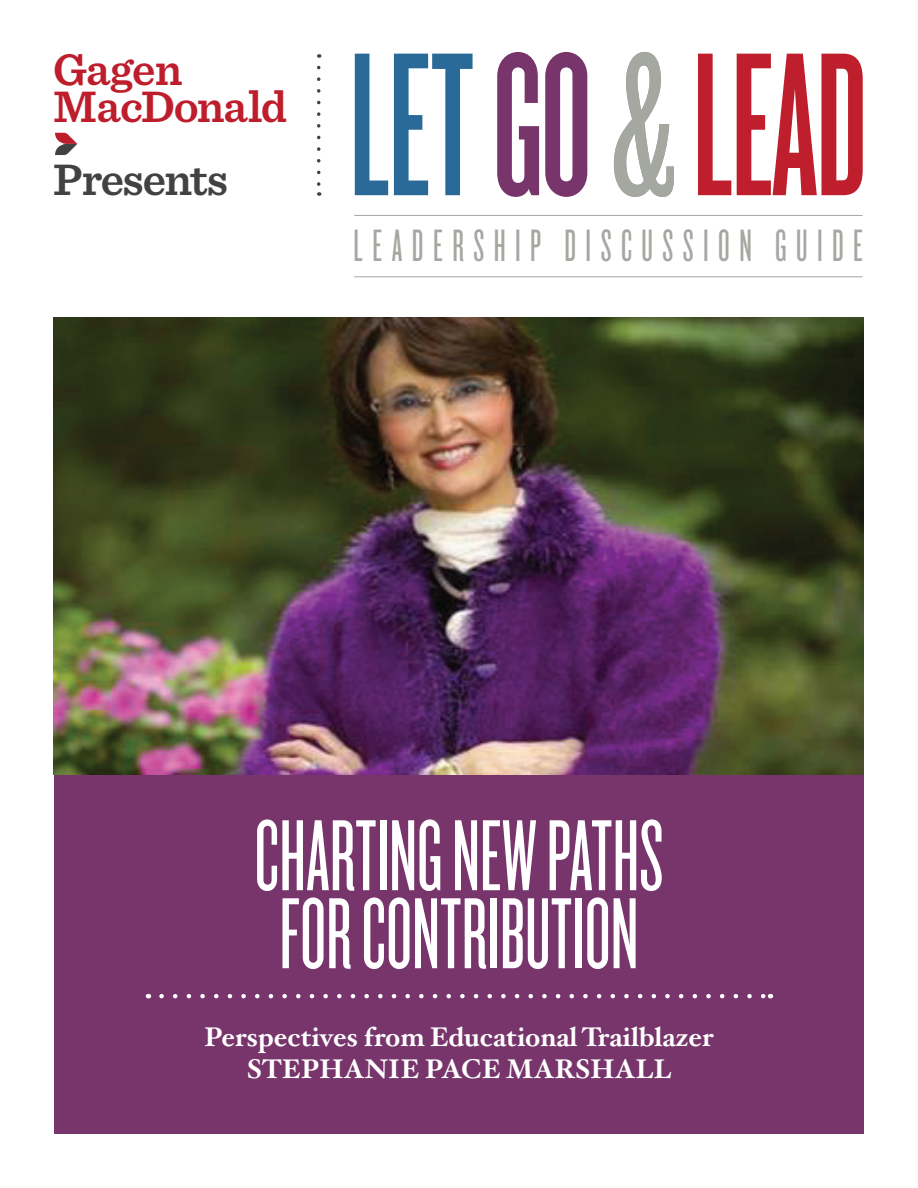
<style>
.page{position:relative;width:918px;height:1188px;background:#fff}
.page>*{position:absolute;margin:0;border:0;box-sizing:border-box;transform-origin:0 0}
.t1{font:105px/78px "Knockout 26 Junior Flywght";color:#fff}
.t2{font:47.25px "Knockout 26 Junior Flywght";letter-spacing:.2em;color:#a5a8a1}
.t3{font:600 46.05px/36.8px "Sentinel";letter-spacing:-.02em;color:#be1d2c}
.t4{font:600 46.05px "Sentinel";letter-spacing:-.03em;color:#424242}
.t5{font:700 27px/32.4px "Hoefler Txt";color:#fff;text-align:center}
</style>
<div class="page">
<div style="left:54px;top:775px;width:810px;height:359px;background:#77356b"></div>
<img style="left:54px;top:317px;width:810px;height:458px">
<svg style="left:161px;top:994px;width:602px;height:4px"></svg>
<svg style="left:355px;top:54px;width:33px;height:141px"></svg>
<svg style="left:394px;top:54px;width:79px;height:141px"></svg>
<svg style="left:497px;top:52px;width:42px;height:145px"></svg>
<svg style="left:545px;top:52px;width:42px;height:145px"></svg>
<svg style="left:698px;top:54px;width:33px;height:141px"></svg>
<svg style="left:737px;top:54px;width:126px;height:141px"></svg>
<svg style="left:614px;top:52px;width:60px;height:145px"></svg>
<svg style="left:55px;top:133px;width:22px;height:22px"></svg>
<svg style="left:317px;top:67px;width:4px;height:129px"></svg>
<hr style="left:355px;top:215px;width:507px;height:1px;background:#a5a8a1">
<hr style="left:355px;top:277px;width:507px;height:1px;background:#a5a8a1">
<h3 class="t3" style="left:53px;top:49px;width:235px">Gagen<br>MacDonald</h3>
<h3 class="t4" style="left:53px;top:144px;width:176px">Presents</h3>
<h2 class="t2" style="left:354px;top:219px;width:511px">LEADERSHIP DISCUSSION GUIDE</h2>
<h1 class="t1" style="left:255px;top:816px;width:410px">CHARTING NEW PATHS<br>FOR CONTRIBUTION</h1>
<p class="t5" style="left:204px;top:1019px;width:511px">Perspectives from Educational Trailblazer<br>STEPHANIE PACE MARSHALL</p>
</div>
